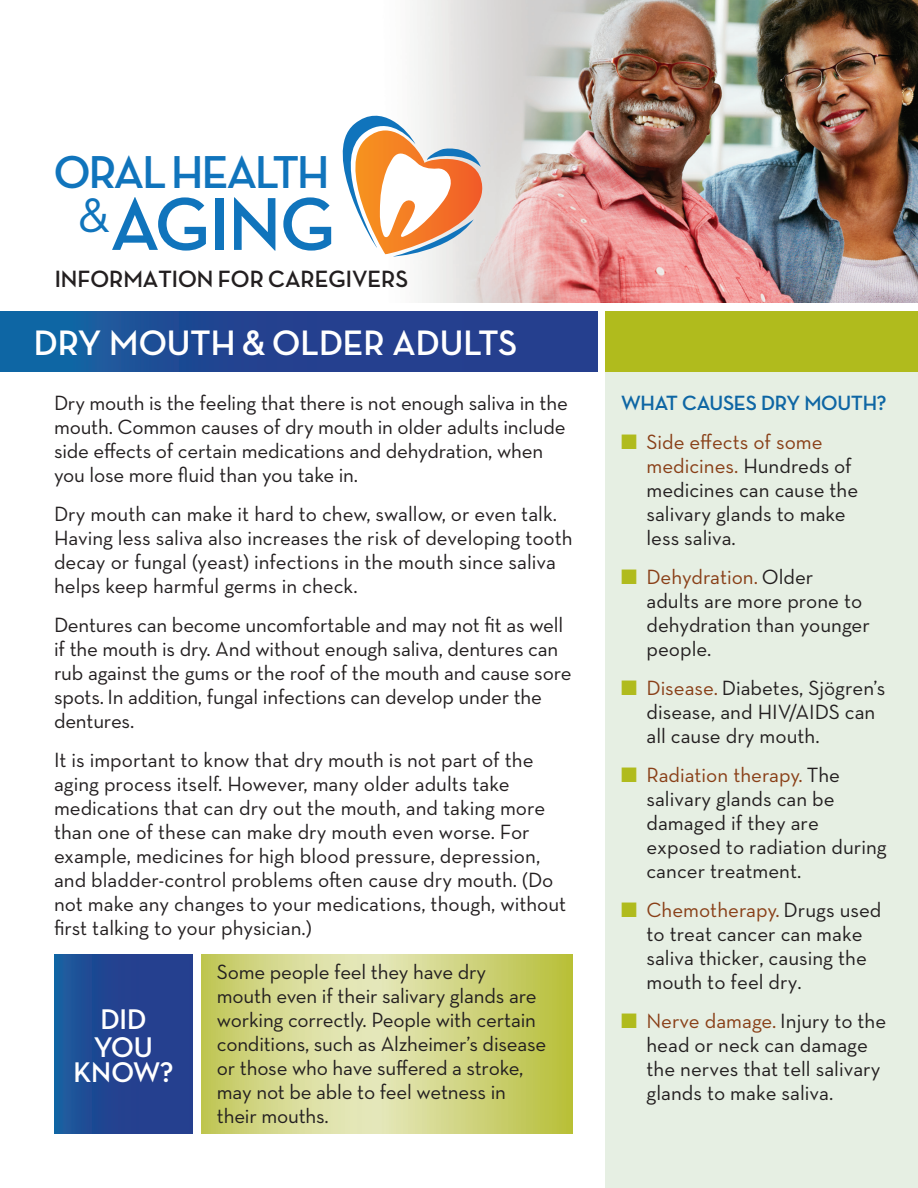
<style>
.page{position:relative;width:918px;height:1188px;background:#fff}
.page>*{position:absolute;margin:0;border:0;box-sizing:border-box;transform-origin:0 0}
.t1{font:700 76.2px "Neutra Disp";letter-spacing:-.01em;color:#1074bc}
.t2{font:700 46.95px "Neutra Disp";letter-spacing:-.04em;color:#1074bc}
.t3{font:700 36px "Neutra Disp";color:#fff}
.t4{font:700 28.95px/28.7px "Neutra Disp";color:#fff}
.t5{font:700 24px "Neutra Disp";color:#231f20}
.t6{font:21px/24px "Neutraface Text";color:#231f20}
.t7{font:700 21px "Neutra Disp";letter-spacing:-.01em;color:#0e66a4}
.s1{color:#b0bb1d}
.s2{color:#893f17}
</style>
<div class="page">
<div style="left:605px;top:356px;width:313px;height:832px;background:#e6efe3"></div>
<img style="left:412px;top:0;width:506px;height:303px">
<svg style="left:342px;top:108px;width:142px;height:149px"></svg>
<div style="left:605px;top:311px;width:313px;height:61px;background:#b0bb1d"></div>
<div style="left:0;top:311px;width:597px;height:61px;background:linear-gradient(to right,#155d9f,#2b3488)"></div>
<svg style="left:201px;top:955px;width:372px;height:179px;background:#d2d685"></svg>
<div style="left:54px;top:955px;width:139px;height:179px;background:linear-gradient(to right,#1b559a,#28388b)"></div>
<h2 class="t2" style="left:54px;top:146px;width:277px">ORAL HEALTH</h2>
<h1 class="t1" style="left:78px;top:182px;width:259px"><sup>&amp;</sup>AGING</h1>
<p class="t5" style="left:55px;top:265px;width:355px">INFORMATION FOR CAREGIVERS</p>
<h3 class="t3" style="left:34px;top:323px;width:485px">DRY MOUTH &amp; OLDER ADULTS</h3>
<p class="t6" style="left:54px;top:391px;width:515px">Dry mouth is the feeling that there is not enough saliva in the mouth. Common causes of dry mouth in older adults include side effects of certain medications and dehydration, when you lose more fluid than you take in.</p>
<p class="t6" style="left:54px;top:502px;width:520px">Dry mouth can make it hard to chew, swallow, or even talk.<br>Having less saliva also increases the risk of developing tooth decay or fungal (yeast) infections in the mouth since saliva helps keep harmful germs in check.</p>
<p class="t6" style="left:54px;top:613px;width:519px">Dentures can become uncomfortable and may not fit as well if the mouth is dry. And without enough saliva, dentures can rub against the gums or the roof of the mouth and cause sore spots. In addition, fungal infections can develop under the dentures.</p>
<p class="t6" style="left:54px;top:748px;width:514px">It is important to know that dry mouth is not part of the aging process itself. However, many older adults take medications that can dry out the mouth, and taking more than one of these can make dry mouth even worse. For example, medicines for high blood pressure, depression, and bladder-control problems often cause dry mouth. (Do not make any changes to your medications, though, without first talking to your physician.)</p>
<h3 class="t4" style="left:94px;top:1005px;width:60px">DID<br>YOU</h3>
<h3 class="t4" style="left:73px;top:1059px;width:101px">KNOW?</h3>
<p class="t6" style="left:217px;top:960px;width:331px">Some people feel they have dry mouth even if their salivary glands are working correctly. People with certain conditions, such as Alzheimer’s disease or those who have suffered a stroke, may not be able to feel wetness in their mouths.</p>
<p class="t7" style="left:621px;top:391px;width:267px">WHAT CAUSES DRY MOUTH?</p>
<p class="t6" style="left:646px;top:430px;width:213px;text-indent:-25px"><span class="s1">■</span> <span class="s2">Side effects of some medicines.</span> Hundreds of medicines can cause the salivary glands to make less saliva.</p>
<p class="t6" style="left:646px;top:565px;width:225px;text-indent:-25px"><span class="s1">■</span> <span class="s2">Dehydration.</span> Older adults are more prone to dehydration than younger people.</p>
<p class="t6" style="left:646px;top:676px;width:240px;text-indent:-25px"><span class="s1">■</span> <span class="s2">Disease.</span> Diabetes, Sjögren’s disease, and HIV/AIDS can all cause dry mouth.</p>
<p class="t6" style="left:646px;top:763px;width:242px;text-indent:-25px"><span class="s1">■</span> <span class="s2">Radiation therapy.</span> The salivary glands can be damaged if they are exposed to radiation during cancer treatment.</p>
<p class="t6" style="left:646px;top:898px;width:237px;text-indent:-25px"><span class="s1">■</span> <span class="s2">Chemotherapy.</span> Drugs used to treat cancer can make saliva thicker, causing the mouth to feel dry.</p>
<p class="t6" style="left:646px;top:1009px;width:241px;text-indent:-25px"><span class="s1">■</span> <span class="s2">Nerve damage.</span> Injury to the head or neck can damage the nerves that tell salivary glands to make saliva.</p>
</div>
